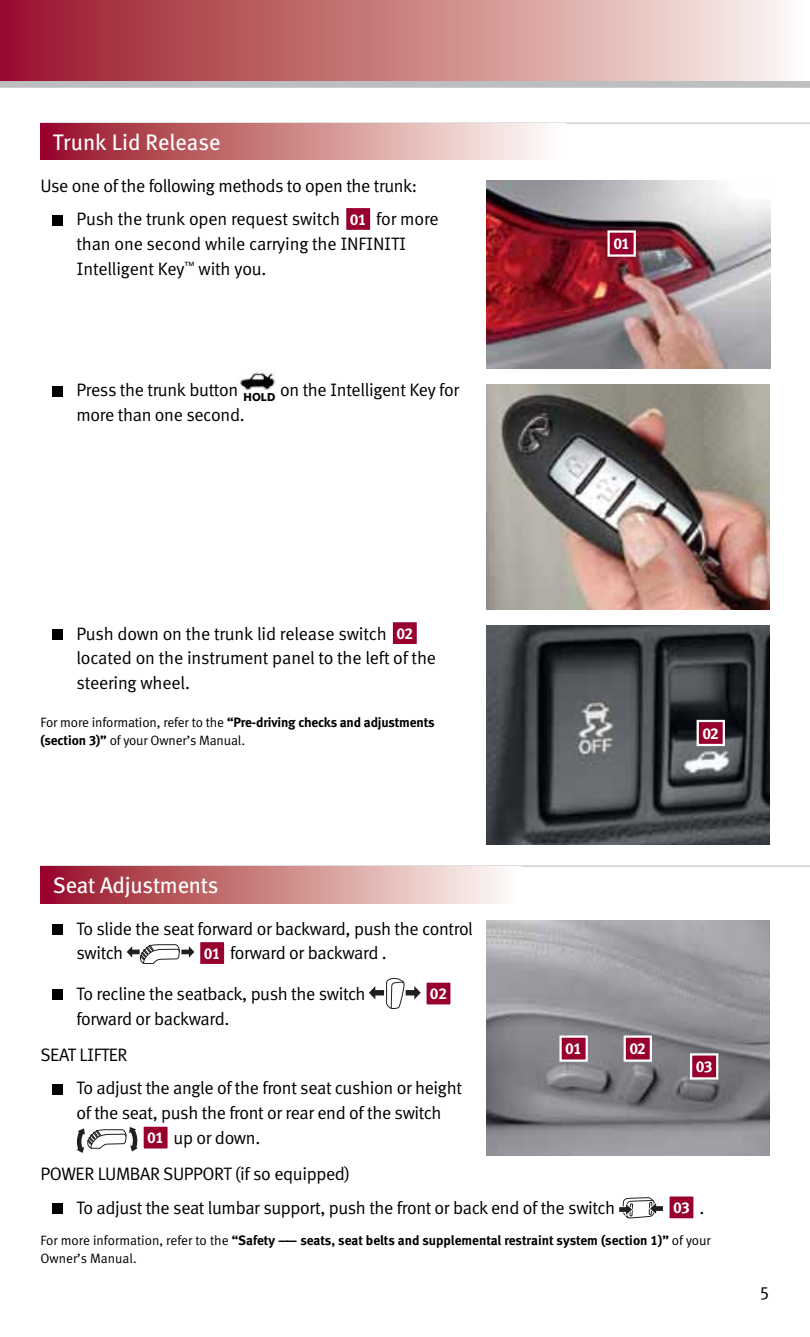
<style>
.page{position:relative;width:810px;height:1337px;background:#fff}
.page>*{position:absolute;margin:0;border:0;box-sizing:border-box;transform-origin:0 0}
.t1{font:22.5px "Infiniti Meta";letter-spacing:-.01em;color:#fff}
.t2{font:18px/24.8px "Infiniti Meta Normal";letter-spacing:-.02em;color:#000}
.t3{font:700 15.75px "Infiniti Meta";letter-spacing:-.06em;color:#fff}
.t4{font:700 13.5px "Infiniti Meta";letter-spacing:-.005em;color:#000}
.t5{font:13.5px "Infiniti Meta Normal";letter-spacing:-.01em;color:#000}
.s1{font-family:"Infiniti Meta";font-weight:700;font-size:15.75px;color:#fff}
.s2{font-family:"Infiniti Meta Normal";font-weight:400}
.s3{font-family:"Infiniti Meta";font-weight:700}
.s4{font-family:"Infiniti Meta Normal";font-weight:400;font-size:18px;color:#000}
</style>
<div class="page">
<div style="left:0;top:0;width:810px;height:81px;background:linear-gradient(to right,#981122,#fef8ed)"></div>
<div style="left:52px;top:924px;width:10px;height:10px;background:#000"></div>
<svg style="left:127px;top:944px;width:67px;height:20px"></svg>
<div style="left:199px;top:941px;width:26px;height:24px;background:#98002e"></div>
<div style="left:198px;top:940px;width:28px;height:26px;border:2px solid #fff"></div>
<div style="left:52px;top:989px;width:10px;height:11px;background:#000"></div>
<svg style="left:369px;top:978px;width:52px;height:31px"></svg>
<div style="left:425px;top:981px;width:27px;height:24px;background:#98002e"></div>
<div style="left:424px;top:980px;width:29px;height:26px;border:2px solid #fff"></div>
<div style="left:52px;top:1084px;width:10px;height:10px;background:#000"></div>
<svg style="left:76px;top:1127px;width:62px;height:26px"></svg>
<div style="left:143px;top:1125px;width:26px;height:24px;background:#98002e"></div>
<div style="left:141px;top:1124px;width:29px;height:26px;border:2px solid #fff"></div>
<div style="left:52px;top:1203px;width:10px;height:10px;background:#000"></div>
<svg style="left:619px;top:1197px;width:44px;height:21px"></svg>
<div style="left:668px;top:1195px;width:27px;height:24px;background:#98002e"></div>
<div style="left:667px;top:1194px;width:29px;height:26px;border:2px solid #fff"></div>
<div style="left:0;top:81px;width:810px;height:7px;background:#bcbec0"></div>
<img style="left:486px;top:920px;width:284px;height:235px">
<div style="left:561px;top:1036px;width:26px;height:24px;background:#98002e"></div>
<div style="left:559px;top:1035px;width:29px;height:26px;border:2px solid #fff"></div>
<div style="left:625px;top:1036px;width:26px;height:24px;background:#98002e"></div>
<div style="left:624px;top:1035px;width:28px;height:26px;border:2px solid #fff"></div>
<div style="left:691px;top:1054px;width:26px;height:24px;background:#98002e"></div>
<div style="left:690px;top:1053px;width:28px;height:26px;border:2px solid #fff"></div>
<img style="left:486px;top:181px;width:284px;height:187px">
<img style="left:486px;top:384px;width:284px;height:225px">
<div style="left:52px;top:215px;width:10px;height:10px;background:#000"></div>
<div style="left:345px;top:207px;width:26px;height:24px;background:#98002e"></div>
<div style="left:344px;top:206px;width:28px;height:26px;border:2px solid #fff"></div>
<div style="left:52px;top:386px;width:10px;height:10px;background:#000"></div>
<img style="left:240px;top:371px;width:35px;height:23px">
<div style="left:52px;top:629px;width:10px;height:10px;background:#000"></div>
<div style="left:392px;top:621px;width:26px;height:24px;background:#98002e"></div>
<div style="left:391px;top:620px;width:28px;height:26px;border:2px solid #fff"></div>
<hr style="left:40px;top:122px;width:770px;height:2px;background:#d1d3d4">
<div style="left:40px;top:124px;width:526px;height:36px;background:linear-gradient(to right,#991123,#fffff9)"></div>
<div style="left:609px;top:231px;width:26px;height:24px;background:#98002e"></div>
<div style="left:608px;top:230px;width:28px;height:27px;border:2px solid #fff"></div>
<img style="left:486px;top:625px;width:284px;height:219px">
<div style="left:698px;top:721px;width:26px;height:24px;background:#98002e"></div>
<div style="left:697px;top:720px;width:28px;height:26px;border:2px solid #fff"></div>
<hr style="left:40px;top:865px;width:770px;height:2px;background:#d1d3d4">
<div style="left:40px;top:867px;width:480px;height:36px;background:linear-gradient(to right,#980f22,#fffff5)"></div>
<p class="t1" style="left:53px;top:129px;width:169px">Trunk Lid Release</p>
<p class="t2" style="left:77px;top:168px;width:364px;line-height:33.8px;text-indent:-36px">Use one of the following methods to open the trunk:<br>Push the trunk open request switch <span class="s1">01</span> for more</p>
<p class="t2" style="left:76px;top:231px;width:331px">than one second while carrying the INFINITI<br>Intelligent Key<sup>™</sup> with you.</p>
<p class="t2" style="left:77px;top:377px;width:384px">Press the trunk button <sub>HOLD</sub> on the Intelligent Key for more than one second.</p>
<p class="t3" style="left:613px;top:234px;width:18px">01</p>
<p class="t2" style="left:76px;top:620px;width:361px">Push down on the trunk lid release switch <span class="s1">02 </span>located on the instrument panel to the left of the steering wheel.</p>
<p class="t4" style="left:40px;top:714px;width:396px"><span class="s2">For more information, refer to the</span> “Pre-driving checks and adjustments</p>
<p class="t5" style="left:40px;top:733px;width:206px"><span class="s3">(section 3)”</span> of your Owner’s Manual.</p>
<p class="t3" style="left:702px;top:723px;width:18px">02</p>
<p class="t1" style="left:53px;top:872px;width:167px">Seat Adjustments</p>
<p class="t2" style="left:77px;top:915px;width:398px">To slide the seat forward or backward, push the control switch</p>
<p class="t2" style="left:204px;top:940px;width:185px"><span class="s1">01</span> forward or backward .</p>
<p class="t2" style="left:77px;top:981px;width:291px">To recline the seatback, push the switch</p>
<p class="t3" style="left:430px;top:984px;width:19px">02</p>
<p class="t2" style="left:40px;top:1000px;width:190px;line-height:36px;text-indent:36px">forward or backward.<br>SEAT LIFTER</p>
<p class="t2" style="left:77px;top:1075px;width:387px">To adjust the angle of the front seat cushion or height</p>
<p class="t2" style="left:77px;top:1100px;width:366px">of the seat, push the front or rear end of the switch</p>
<p class="t2" style="left:147px;top:1125px;width:115px"><span class="s1">01</span> up or down.</p>
<p class="t2" style="left:77px;top:1156px;width:540px;line-height:33.8px;text-indent:-36px">POWER LUMBAR SUPPORT (if so equipped)<br>To adjust the seat lumbar support, push the front or back end of the switch</p>
<p class="t3" style="left:565px;top:1039px;width:18px">01</p>
<p class="t3" style="left:629px;top:1039px;width:18px">02</p>
<p class="t3" style="left:696px;top:1057px;width:18px">03</p>
<p class="t3" style="left:673px;top:1198px;width:33px">03 <span class="s4">.</span></p>
<p class="t4" style="left:40px;top:1232px;width:672px"><span class="s2">For more information, refer to the</span> “Safety —— seats, seat belts and supplemental restraint system (section 1)” <span class="s2">of your</span></p>
<p class="t5" style="left:40px;top:1250px;width:98px">Owner’s Manual.</p>
<p class="t2" style="left:759px;top:1280px;width:12px">5</p>
</div>
